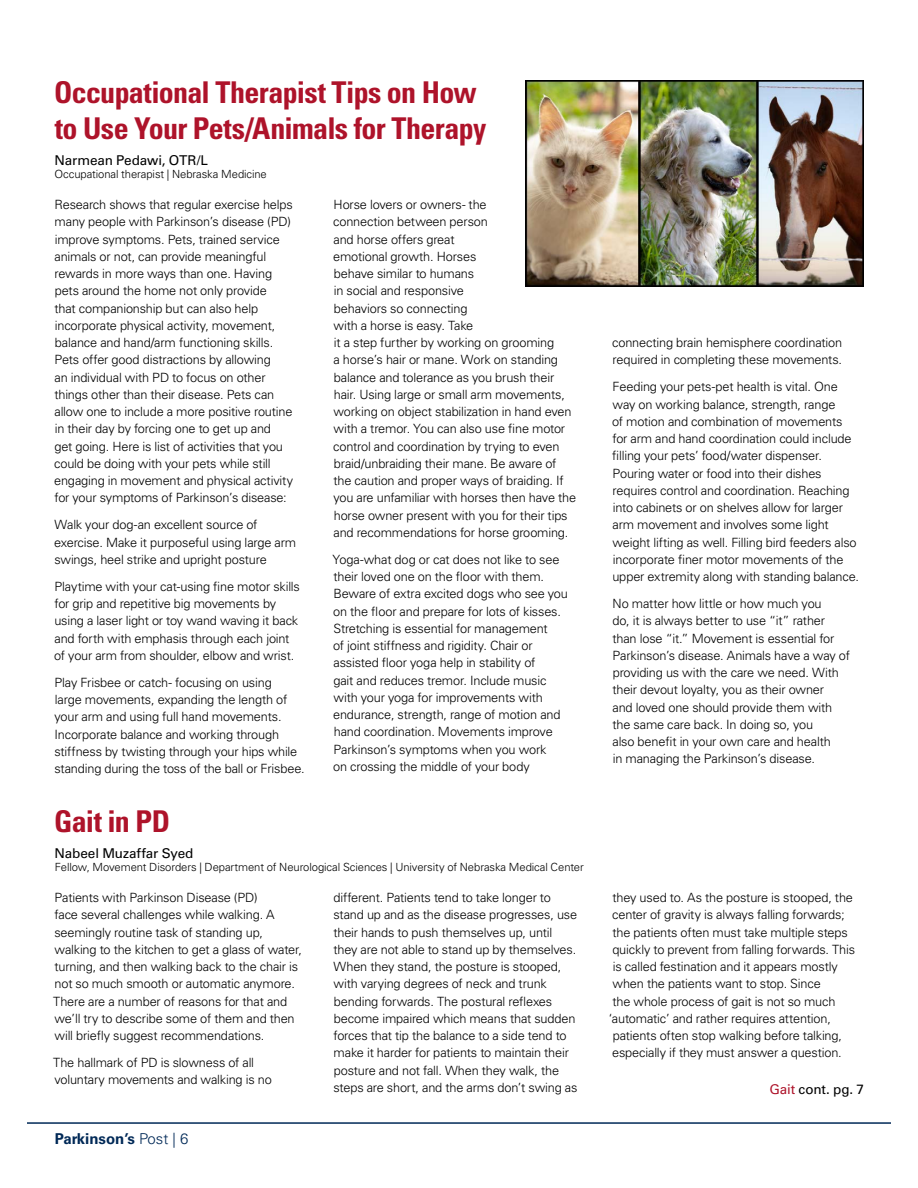
<style>
.page{position:relative;width:918px;height:1188px;background:#fff}
.page>*{position:absolute;margin:0;border:0;box-sizing:border-box;transform-origin:0 0}
.t1{font:700 condensed 30px/36px "Univers LT Std";letter-spacing:-.025em;color:#ae132a}
.t2{font:700 15px "Univers LT Std";color:#002957}
.t3{font:13.5px "Univers LT Std";letter-spacing:-.005em;color:#000}
.t4{font:300 12.75px/17.2px "Univers LT Std";letter-spacing:-.015em;color:#000}
.t5{font:300 11.25px "Univers LT Std";letter-spacing:-.01em;color:#000}
.s1{color:#ae132a}
.s2{font-weight:300}
</style>
<div class="page">
<hr style="left:27px;top:1122px;width:864px;height:2px;background:#002957">
<img style="left:526px;top:81px;width:338px;height:205px">
<h1 class="t1" style="left:54px;top:74px;width:434px">Occupational Therapist Tips on How to Use Your Pets/Animals for Therapy</h1>
<p class="t3" style="left:55px;top:152px;width:155px">Narmean Pedawi, OTR/L</p>
<p class="t5" style="left:54px;top:168px;width:214px">Occupational therapist | Nebraska Medicine</p>
<p class="t4" style="left:54px;top:196px;width:241px">Research shows that regular exercise helps many people with Parkinson’s disease (PD) improve symptoms. Pets, trained service animals or not, can provide meaningful rewards in more ways than one. Having pets around the home not only provide<br>that companionship but can also help incorporate physical activity, movement, balance and hand/arm functioning skills.<br>Pets offer good distractions by allowing<br>an individual with PD to focus on other things other than their disease. Pets can allow one to include a more positive routine in their day by forcing one to get up and<br>get going. Here is list of activities that you could be doing with your pets while still engaging in movement and physical activity for your symptoms of Parkinson’s disease:</p>
<p class="t4" style="left:54px;top:516px;width:244px">Walk your dog-an excellent source of exercise. Make it purposeful using large arm swings, heel strike and upright posture</p>
<p class="t4" style="left:54px;top:578px;width:247px">Playtime with your cat-using fine motor skills for grip and repetitive big movements by using a laser light or toy wand waving it back and forth with emphasis through each joint of your arm from shoulder, elbow and wrist.</p>
<p class="t4" style="left:54px;top:674px;width:252px">Play Frisbee or catch- focusing on using<br>large movements, expanding the length of your arm and using full hand movements.<br>Incorporate balance and working through stiffness by twisting through your hips while standing during the toss of the ball or Frisbee.</p>
<p class="t4" style="left:333px;top:196px;width:245px">Horse lovers or owners- the<br>connection between person<br>and horse offers great<br>emotional growth. Horses<br>behave similar to humans<br>in social and responsive<br>behaviors so connecting<br>with a horse is easy. Take<br>it a step further by working on grooming<br>a horse’s hair or mane. Work on standing balance and tolerance as you brush their hair. Using large or small arm movements, working on object stabilization in hand even with a tremor. You can also use fine motor control and coordination by trying to even braid/unbraiding their mane. Be aware of the caution and proper ways of braiding. If you are unfamiliar with horses then have the horse owner present with you for their tips and recommendations for horse grooming.</p>
<p class="t4" style="left:333px;top:551px;width:237px">Yoga-what dog or cat does not like to see their loved one on the floor with them.<br>Beware of extra excited dogs who see you on the floor and prepare for lots of kisses.<br>Stretching is essential for management<br>of joint stiffness and rigidity. Chair or assisted floor yoga help in stability of<br>gait and reduces tremor. Include music with your yoga for improvements with endurance, strength, range of motion and hand coordination. Movements improve Parkinson’s symptoms when you work<br>on crossing the middle of your body</p>
<p class="t4" style="left:612px;top:334px;width:232px">connecting brain hemisphere coordination required in completing these movements.</p>
<p class="t4" style="left:612px;top:378px;width:249px">Feeding your pets-pet health is vital. One way on working balance, strength, range<br>of motion and combination of movements for arm and hand coordination could include filling your pets’ food/water dispenser.<br>Pouring water or food into their dishes requires control and coordination. Reaching into cabinets or on shelves allow for larger arm movement and involves some light weight lifting as well. Filling bird feeders also incorporate finer motor movements of the upper extremity along with standing balance.</p>
<p class="t4" style="left:612px;top:595px;width:239px">No matter how little or how much you<br>do, it is always better to use “it” rather than lose “it.” Movement is essential for Parkinson’s disease. Animals have a way of providing us with the care we need. With their devout loyalty, you as their owner<br>and loved one should provide them with the same care back. In doing so, you<br>also benefit in your own care and health<br>in managing the Parkinson’s disease.</p>
<h1 class="t1" style="left:54px;top:803px;width:117px">Gait in PD</h1>
<p class="t3" style="left:55px;top:845px;width:141px">Nabeel Muzaffar Syed</p>
<p class="t5" style="left:55px;top:861px;width:531px">Fellow, Movement Disorders | Department of Neurological Sciences | University of Nebraska Medical Center</p>
<p class="t4" style="left:53px;top:889px;width:250px">Patients with Parkinson Disease (PD)<br>face several challenges while walking. A seemingly routine task of standing up, walking to the kitchen to get a glass of water, turning, and then walking back to the chair is not so much smooth or automatic anymore.<br>There are a number of reasons for that and we’ll try to describe some of them and then will briefly suggest recommendations.</p>
<p class="t4" style="left:53px;top:1054px;width:220px">The hallmark of PD is slowness of all voluntary movements and walking is no</p>
<p class="t4" style="left:333px;top:889px;width:246px">different. Patients tend to take longer to stand up and as the disease progresses, use their hands to push themselves up, until they are not able to stand up by themselves.<br>When they stand, the posture is stooped, with varying degrees of neck and trunk bending forwards. The postural reflexes become impaired which means that sudden forces that tip the balance to a side tend to make it harder for patients to maintain their posture and not fall. When they walk, the steps are short, and the arms don’t swing as</p>
<p class="t4" style="left:612px;top:889px;width:242px">they used to. As the posture is stooped, the</p>
<p class="t4" style="left:612px;top:906px;width:234px">center of gravity is always falling forwards;</p>
<p class="t4" style="left:612px;top:924px;width:237px">the patients often must take multiple steps</p>
<p class="t4" style="left:612px;top:941px;width:244px">quickly to prevent from falling forwards. This</p>
<p class="t4" style="left:613px;top:958px;width:227px">is called festination and it appears mostly</p>
<p class="t4" style="left:613px;top:975px;width:210px">when the patients want to stop. Since</p>
<p class="t4" style="left:612px;top:993px;width:224px">the whole process of gait is not so much</p>
<p class="t4" style="left:609px;top:1010px;width:224px">‘automatic’ and rather requires attention,</p>
<p class="t4" style="left:613px;top:1027px;width:231px">patients often stop walking before talking,</p>
<p class="t4" style="left:612px;top:1044px;width:231px">especially if they must answer a question.</p>
<p class="t3" style="left:769px;top:1081px;width:96px"><span class="s1">Gait</span> cont. pg. 7</p>
<p class="t2" style="left:55px;top:1130px;width:135px">Parkinson’s <span class="s2">Post | 6</span></p>
</div>
